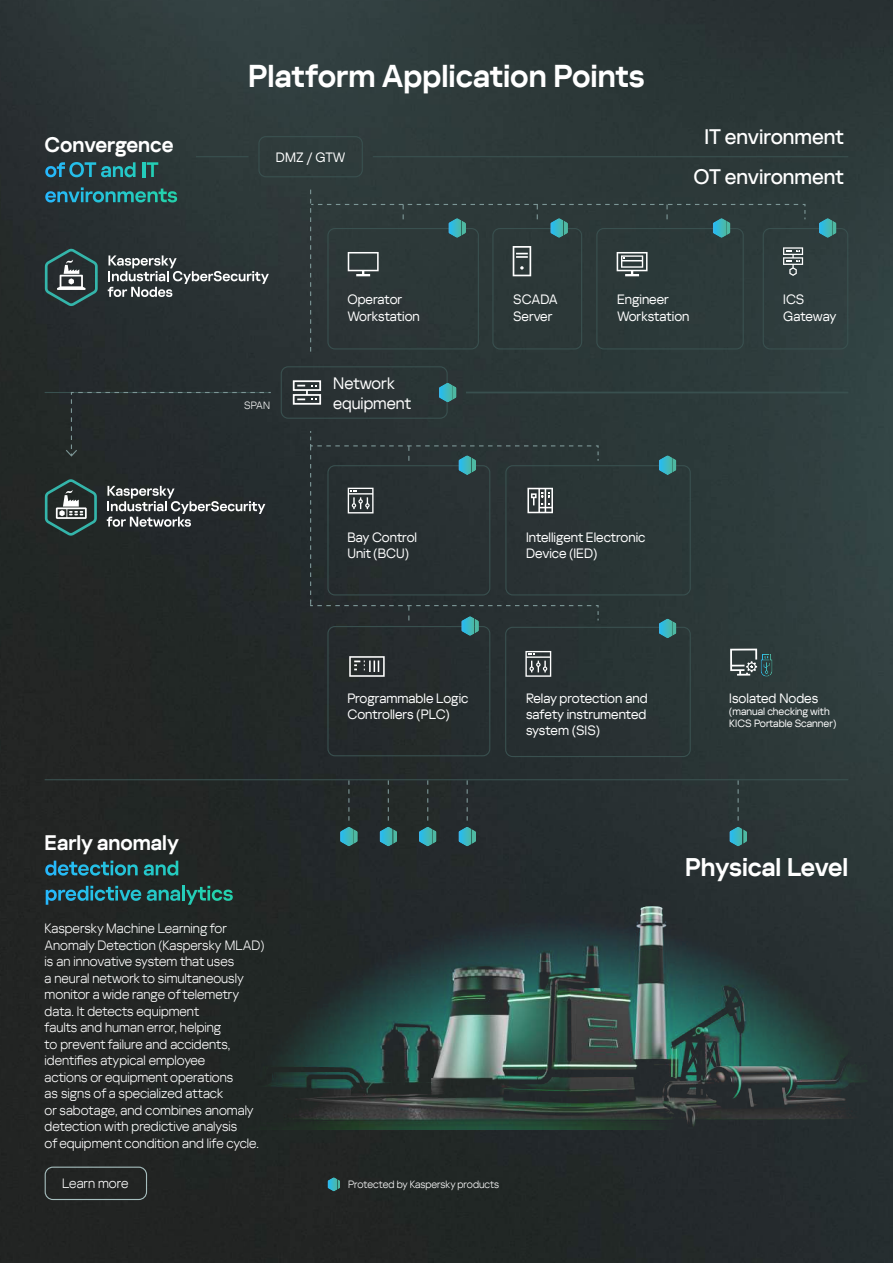
<style>
.page{position:relative;width:893px;height:1263px;background:#fff}
.page>*{position:absolute;margin:0;border:0;box-sizing:border-box;transform-origin:0 0}
.t1{font:600 31.5px "Kaspersky Sans Display";color:#fff}
.t2{font:600 25.5px "Kaspersky Sans Display";color:#fff}
.t3{font:500 21px/40.5px "Kaspersky Sans Display";color:#fff;text-align:center}
.t4{font:600 21px "Kaspersky Sans Display";color:#fff}
.t5{font:16.5px/19.8px "Kaspersky Sans Display";color:#fff}
.t6{font:300 13.5px/16.5px "Kaspersky Sans Display";color:#fff}
.t7{font:13.5px/16.2px "Kaspersky Sans Display";color:#fff}
.t8{font:10.5px/12px "Kaspersky Sans Display";color:#fff}
.t9{font:300 10.5px "Kaspersky Sans Display";color:#fff}
</style>
<div class="page">
<img style="left:0;top:0;width:893px;height:1263px">
<img style="left:327px;top:1177px;width:13px;height:14px">
<svg style="left:348px;top:780px;width:1px;height:22px"></svg>
<svg style="left:388px;top:780px;width:1px;height:22px"></svg>
<svg style="left:427px;top:780px;width:1px;height:22px"></svg>
<svg style="left:467px;top:780px;width:1px;height:22px"></svg>
<svg style="left:738px;top:780px;width:1px;height:22px"></svg>
<hr style="left:45px;top:779px;width:803px;height:1px;background:#39504f">
<hr style="left:45px;top:392px;width:226px;height:1px;background:#39504f">
<hr style="left:466px;top:392px;width:382px;height:1px;background:#39504f">
<div style="left:195px;top:136px;width:654px;height:214px;background:#2d3939"></div>
<div style="left:763px;top:228px;width:85px;height:121px;border:1px solid #39504f;border-radius:7px"></div>
<img style="left:819px;top:218px;width:18px;height:20px">
<div style="left:281px;top:366px;width:167px;height:53px;border:1px solid #39504f;border-radius:7px"></div>
<svg style="left:292px;top:379px;width:30px;height:27px"></svg>
<img style="left:439px;top:383px;width:17px;height:19px">
<div style="left:65px;top:391px;width:207px;height:66px;background:#252b2d"></div>
<div style="left:505px;top:465px;width:186px;height:293px;background:#293535"></div>
<img style="left:659px;top:618px;width:17px;height:20px">
<img style="left:659px;top:455px;width:17px;height:20px">
<svg style="left:309px;top:430px;width:290px;height:192px"></svg>
<svg style="left:349px;top:656px;width:36px;height:21px"></svg>
<div style="left:310px;top:190px;width:496px;height:162px;background:#2d3939"></div>
<svg style="left:730px;top:649px;width:27px;height:27px"></svg>
<img style="left:761px;top:654px;width:11px;height:23px">
<svg style="left:763px;top:656px;width:7px;height:18px"></svg>
<div style="left:327px;top:626px;width:163px;height:130px;border:1px solid #39504f;border-radius:7px"></div>
<img style="left:461px;top:616px;width:18px;height:20px">
<svg style="left:45px;top:166px;width:11px;height:11px"></svg>
<img style="left:57px;top:162px;width:8px;height:15px">
<img style="left:69px;top:162px;width:27px;height:15px">
<svg style="left:101px;top:166px;width:22px;height:11px"></svg>
<img style="left:124px;top:162px;width:12px;height:15px">
<img style="left:142px;top:162px;width:3px;height:15px">
<img style="left:147px;top:162px;width:11px;height:15px">
<svg style="left:45px;top:191px;width:35px;height:11px"></svg>
<img style="left:81px;top:187px;width:3px;height:15px">
<svg style="left:86px;top:191px;width:30px;height:11px"></svg>
<img style="left:118px;top:191px;width:16px;height:11px">
<svg style="left:135px;top:189px;width:42px;height:13px"></svg>
<svg style="left:45px;top:249px;width:53px;height:57px"></svg>
<svg style="left:108px;top:255px;width:161px;height:42px"></svg>
<svg style="left:45px;top:479px;width:52px;height:57px"></svg>
<svg style="left:107px;top:486px;width:158px;height:41px"></svg>
<img style="left:215px;top:802px;width:678px;height:327px">
<img style="left:45px;top:861px;width:11px;height:15px">
<svg style="left:58px;top:860px;width:80px;height:16px"></svg>
<svg style="left:144px;top:864px;width:22px;height:12px"></svg>
<img style="left:167px;top:861px;width:11px;height:15px">
<img style="left:46px;top:889px;width:11px;height:16px">
<svg style="left:58px;top:889px;width:18px;height:12px"></svg>
<img style="left:77px;top:886px;width:11px;height:15px">
<img style="left:90px;top:886px;width:3px;height:14px">
<svg style="left:95px;top:887px;width:46px;height:14px"></svg>
<svg style="left:147px;top:889px;width:33px;height:12px"></svg>
<img style="left:182px;top:886px;width:3px;height:14px">
<img style="left:186px;top:890px;width:12px;height:15px">
<svg style="left:198px;top:887px;width:8px;height:13px"></svg>
<img style="left:207px;top:886px;width:3px;height:14px">
<svg style="left:212px;top:889px;width:21px;height:12px"></svg>
<div style="left:45px;top:1166px;width:102px;height:34px;border:1px solid #a6bebe;border-radius:8px"></div>
<img style="left:250px;top:64px;width:17px;height:23px">
<img style="left:269px;top:64px;width:4px;height:23px">
<img style="left:275px;top:70px;width:15px;height:17px">
<img style="left:292px;top:66px;width:12px;height:21px">
<img style="left:306px;top:64px;width:12px;height:23px">
<img style="left:319px;top:70px;width:16px;height:17px">
<img style="left:338px;top:70px;width:10px;height:17px">
<img style="left:350px;top:70px;width:24px;height:17px">
<img style="left:382px;top:64px;width:21px;height:23px">
<img style="left:405px;top:70px;width:16px;height:23px">
<img style="left:424px;top:70px;width:16px;height:23px">
<img style="left:443px;top:64px;width:4px;height:23px">
<img style="left:450px;top:64px;width:4px;height:23px">
<img style="left:457px;top:70px;width:15px;height:17px">
<img style="left:474px;top:70px;width:15px;height:17px">
<img style="left:490px;top:66px;width:12px;height:21px">
<img style="left:504px;top:64px;width:5px;height:23px">
<img style="left:511px;top:70px;width:17px;height:17px">
<img style="left:530px;top:70px;width:15px;height:17px">
<img style="left:555px;top:64px;width:17px;height:23px">
<img style="left:573px;top:70px;width:17px;height:17px">
<img style="left:592px;top:64px;width:4px;height:23px">
<img style="left:599px;top:70px;width:15px;height:17px">
<img style="left:616px;top:66px;width:12px;height:21px">
<img style="left:630px;top:70px;width:14px;height:17px">
<h3 class="t4" style="left:45px;top:137px;width:130px">Convergence</h3>
<h3 class="t4" style="left:45px;top:835px;width:136px">Early anomaly</h3>
<h1 class="t1" style="left:248px;top:64px;width:398px">Platform Application Points</h1>
<p class="t7" style="left:276px;top:150px;width:71px">DMZ / GTW</p>
<h3 class="t3" style="left:693px;top:118px;width:152px">IT environment<br>ОТ environment</h3>
<p class="t9" style="left:244px;top:398px;width:27px">SPAN</p>
<p class="t7" style="left:347px;top:293px;width:74px">Operator<br>Workstation</p>
<p class="t5" style="left:333px;top:375px;width:79px">Network equipment</p>
<p class="t7" style="left:347px;top:530px;width:71px">Bay Control<br>Unit (BCU)</p>
<p class="t7" style="left:513px;top:293px;width:46px">SCADA<br>Server</p>
<p class="t7" style="left:617px;top:293px;width:74px">Engineer<br>Workstation</p>
<p class="t7" style="left:783px;top:293px;width:55px">ICS<br>Gateway</p>
<p class="t7" style="left:526px;top:530px;width:121px">Intelligent Electronic<br>Device (IED)</p>
<p class="t7" style="left:347px;top:691px;width:123px">Programmable Logic<br>Controllers (PLC)</p>
<p class="t7" style="left:526px;top:691px;width:123px;text-align:justify">Relay protection and safety instrumented system (SIS)</p>
<p class="t7" style="left:729px;top:691px;width:91px">Isolated Nodes</p>
<p class="t8" style="left:729px;top:706px;width:108px">(manual checking with<br>KICS Portable Scanner)</p>
<h2 class="t2" style="left:685px;top:858px;width:165px">Physical Level</h2>
<p class="t6" style="left:45px;top:922px;width:221px">Kaspersky Machine Learning for Anomaly Detection (Kaspersky MLAD) is an innovative system that uses<br>a neural network to simultaneously monitor a wide range of telemetry data. It detects equipment<br>faults and human error, helping<br>to prevent failure and accidents, identifies atypical employee<br>actions or equipment operations<br>as signs of a specialized attack<br>or sabotage, and combines anomaly detection with predictive analysis<br>of equipment condition and life cycle.</p>
<p class="t6" style="left:62px;top:1176px;width:68px">Learn more</p>
<p class="t9" style="left:348px;top:1177px;width:152px">Protected by Kaspersky products</p>
</div>
